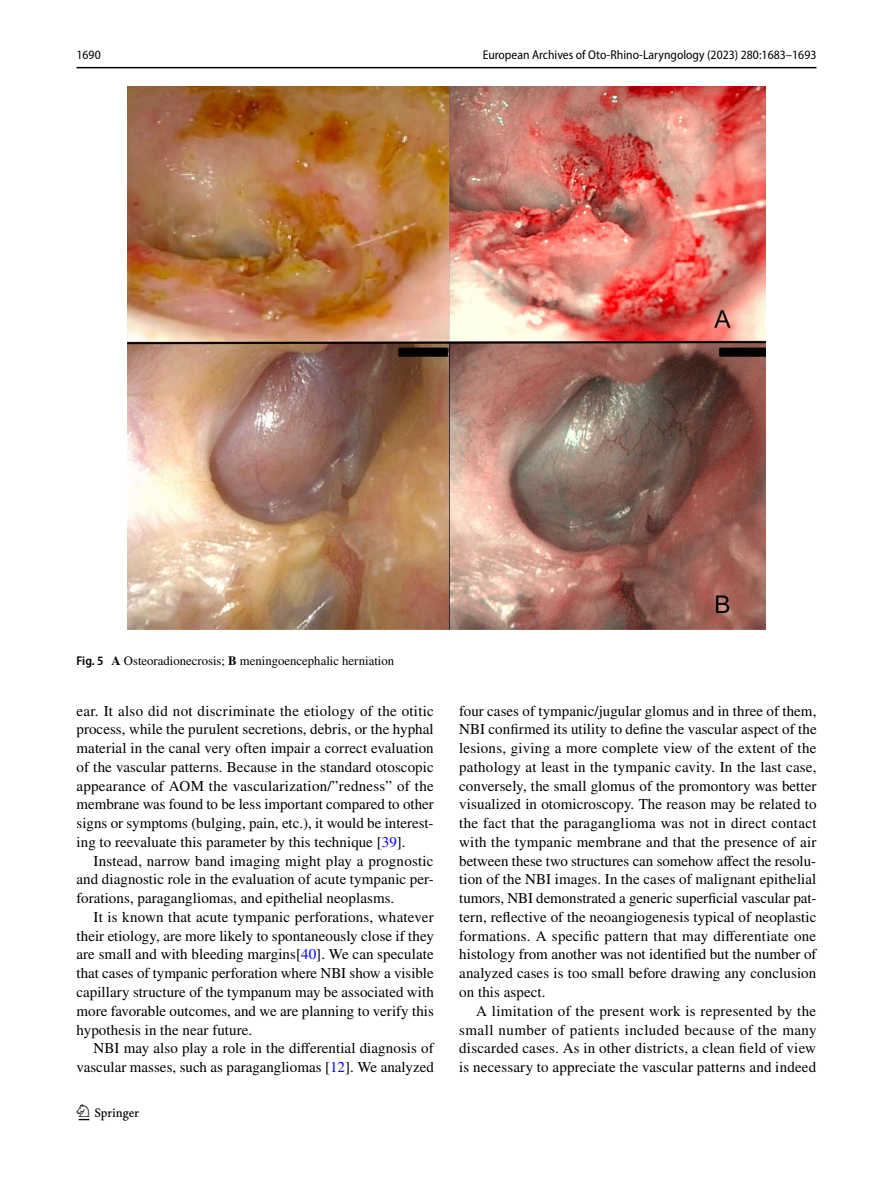
<style>
.page{position:relative;width:893px;height:1187px;background:#fff}
.page>*{position:absolute;margin:0;border:0;box-sizing:border-box;transform-origin:0 0}
.t1{font:22.5px "Springnew Regular 2";color:#000}
.t2{font:15px/18.8px "STIX";letter-spacing:.005em;color:#000;text-align:justify}
.t3{font:semi-condensed 12.75px "Myriad Pro";color:#000}
.t4{font:12.75px "STIX";color:#000}
.s1{font-family:"Myriad Pro";font-weight:600;font-stretch:semi-condensed}
.s2{font-weight:700}
.s3{color:#00f}
</style>
<div class="page">
<hr style="left:77px;top:67px;width:739px;height:1px;background:#000">
<img style="left:127px;top:87px;width:638px;height:543px">
<p class="t3" style="left:77px;top:48px;width:26px">1690</p>
<p class="t3" style="left:483px;top:48px;width:335px">European Archives of Oto-Rhino-Laryngology (2023) 280:1683–1693</p>
<p class="t4" style="left:77px;top:652px;width:319px"><span class="s1">Fig. 5</span> <span class="s2">A</span> Osteoradionecrosis; <span class="s2">B</span> meningoencephalic herniation</p>
<p class="t2" style="left:77px;top:702px;width:359px">ear. It also did not discriminate the etiology of the otitic process, while the purulent secretions, debris, or the hyphal material in the canal very often impair a correct evaluation of the vascular patterns. Because in the standard otoscopic appearance of AOM the vascularization/”redness” of the membrane was found to be less important compared to other signs or symptoms (bulging, pain, etc.), it would be interest&shy;ing to reevaluate this parameter by this technique [<span class="s3">39</span>].</p>
<p class="t2" style="left:77px;top:852px;width:359px;text-indent:17px">Instead, narrow band imaging might play a prognostic and diagnostic role in the evaluation of acute tympanic per&shy;forations, paragangliomas, and epithelial neoplasms.</p>
<p class="t2" style="left:77px;top:908px;width:359px;text-indent:17px">It is known that acute tympanic perforations, whatever their etiology, are more likely to spontaneously close if they are small and with bleeding margins[<span class="s3">40</span>]. We can speculate that cases of tympanic perforation where NBI show a visible capillary structure of the tympanum may be associated with more favorable outcomes, and we are planning to verify this hypothesis in the near future.</p>
<p class="t2" style="left:77px;top:1039px;width:359px;text-align:right">NBI may also play a role in the differential diagnosis of vascular masses, such as paragangliomas [<span class="s3">12</span>]. We analyzed</p>
<h1 class="t1" style="left:79px;top:1104px;width:62px">1 3</h1>
<p class="t2" style="left:459px;top:702px;width:359px">four cases of tympanic/jugular glomus and in three of them, NBI confirmed its utility to define the vascular aspect of the lesions, giving a more complete view of the extent of the pathology at least in the tympanic cavity. In the last case, conversely, the small glomus of the promontory was better visualized in otomicroscopy. The reason may be related to the fact that the paraganglioma was not in direct contact with the tympanic membrane and that the presence of air between these two structures can somehow affect the resolu&shy;tion of the NBI images. In the cases of malignant epithelial tumors, NBI demonstrated a generic superficial vascular pat&shy;tern, reflective of the neoangiogenesis typical of neoplastic formations. A specific pattern that may differentiate one histology from another was not identified but the number of analyzed cases is too small before drawing any conclusion on this aspect.</p>
<p class="t2" style="left:459px;top:1002px;width:359px;text-indent:17px">A limitation of the present work is represented by the small number of patients included because of the many discarded cases. As in other districts, a clean field of view is necessary to appreciate the vascular patterns and indeed</p>
</div>
